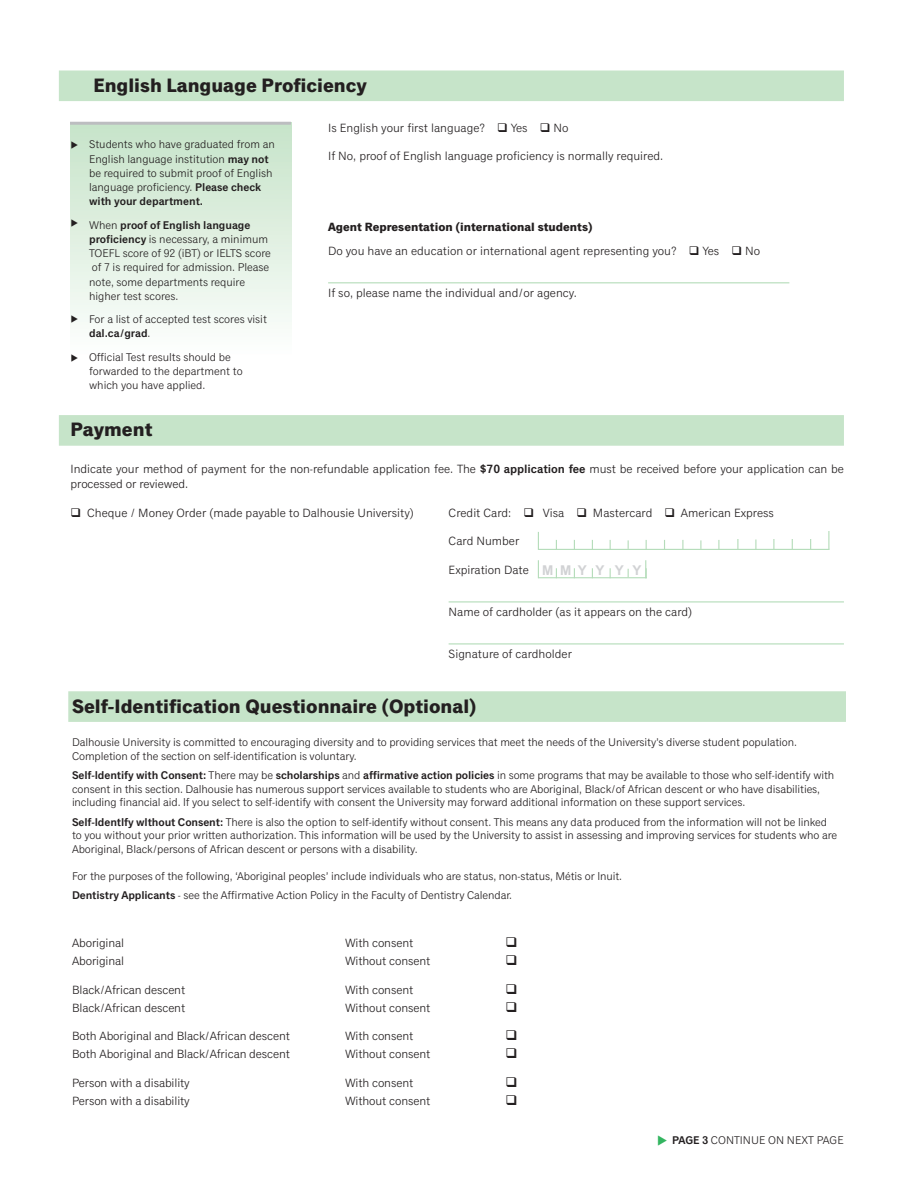
<style>
.page{position:relative;width:918px;height:1188px;background:#fff}
.page>*{position:absolute;margin:0;border:0;box-sizing:border-box;transform-origin:0 0}
.Heads{font:700 19.5px "Classic Grotesque Std";color:#231f20}
.Body_No_Line{font:700 13.5px "Arial";color:#d1d2d4}
.Body_No_Line-2{font:12px/15px "Classic Grotesque Std";color:#231f20}
.Subhead{font:12px "Classic Grotesque Std";letter-spacing:-.01em;color:#231f20}
.Body_Line{font:12px "Classic Grotesque Std";color:#231f20}
.Body_No_Line-3{font:700 12px "Classic Grotesque Std";color:#231f20}
.Body_No_Line-4{font:11.25px/14.2px "Classic Grotesque Std";letter-spacing:-.01em;color:#231f20}
.s1{font-weight:600}
</style>
<div class="page">
<div style="left:59px;top:70px;width:785px;height:31px;background:#c6e4c9;border:2px solid #c6e4c9"></div>
<div style="left:59px;top:415px;width:785px;height:31px;background:#c6e4c9;border:2px solid #c6e4c9"></div>
<hr style="left:328px;top:282px;width:461px;height:1px;background:#b4dcb9">
<div style="left:70px;top:122px;width:221px;height:234px;background:linear-gradient(to bottom,#c5e3c8,#fdfefd)"></div>
<hr style="left:70px;top:122px;width:221px;height:3px;background:#bcbdc0">
<hr style="left:449px;top:601px;width:395px;height:1px;background:#b4dcb9">
<hr style="left:449px;top:643px;width:395px;height:1px;background:#b4dcb9">
<hr style="left:538px;top:549px;width:292px;height:1px;background:#b4dcb9">
<svg style="left:538px;top:532px;width:1px;height:17px"></svg>
<svg style="left:828px;top:531px;width:1px;height:18px"></svg>
<svg style="left:538px;top:560px;width:1px;height:17px"></svg>
<hr style="left:538px;top:577px;width:109px;height:1px;background:#b4dcb9">
<svg style="left:645px;top:560px;width:2px;height:17px"></svg>
<div style="left:68px;top:691px;width:778px;height:31px;background:#c6e4c9;border:2px solid #c6e4c9"></div>
<svg style="left:72px;top:141px;width:6px;height:7px"></svg>
<svg style="left:72px;top:220px;width:6px;height:7px"></svg>
<svg style="left:72px;top:316px;width:6px;height:7px"></svg>
<svg style="left:72px;top:354px;width:6px;height:2px"></svg>
<p class="Heads" style="left:93px;top:75px;width:275px">English Language Proficiency</p>
<p class="Body_No_Line-2" style="left:328px;top:121px;width:242px">Is English your first language? ❑ Yes ❑ No</p>
<p class="Body_No_Line-2" style="left:328px;top:149px;width:337px">If No, proof of English language proficiency is normally required.</p>
<p class="Body_No_Line-4" style="left:89px;top:138px;width:187px">Students who have graduated from an English language institution <span class="s1">may not </span>be required to submit proof of English language proficiency. <span class="s1">Please check with your department.</span></p>
<p class="Body_No_Line-4" style="left:89px;top:218px;width:183px">When <span class="s1">proof of English language proficiency</span> is necessary, a minimum<br>TOEFL score of 92 (iBT) or IELTS score of 7 is required for admission. Please note, some departments require higher test scores.</p>
<p class="Body_No_Line-4" style="left:89px;top:312px;width:179px">For a list of accepted test scores visit <span class="s1">dal.ca/grad</span>.</p>
<p class="Body_No_Line-4" style="left:89px;top:350px;width:155px">Official Test results should be forwarded to the department to which you have applied.</p>
<p class="Heads" style="left:71px;top:418px;width:84px">Payment</p>
<p class="Body_No_Line-2" style="left:71px;top:462px;width:775px">Indicate your method of payment for the non-refundable application fee. The <span class="s1">$70 application fee</span> must be received before your application can be processed or reviewed.</p>
<p class="Body_No_Line-2" style="left:71px;top:506px;width:345px">❑ Cheque / Money Order (made payable to Dalhousie University)</p>
<p class="Body_No_Line-2" style="left:449px;top:506px;width:327px">Credit Card: ❑ Visa ❑ Mastercard ❑ American Express</p>
<p class="Body_No_Line-2" style="left:449px;top:534px;width:72px">Card Number</p>
<p class="Body_No_Line-2" style="left:449px;top:563px;width:82px">Expiration Date</p>
<p class="Body_Line" style="left:449px;top:605px;width:245px">Name of cardholder (as it appears on the card)</p>
<p class="Body_Line" style="left:449px;top:647px;width:125px">Signature of cardholder</p>
<p class="Body_No_Line-3" style="left:328px;top:220px;width:266px">Agent Representation (international students)</p>
<p class="Body_No_Line-2" style="left:328px;top:244px;width:433px">Do you have an education or international agent representing you? ❑ Yes ❑ No</p>
<p class="Body_Line" style="left:328px;top:286px;width:250px">If so, please name the individual and/or agency.</p>
<p class="Body_No_Line" style="left:542px;top:561px;width:101px">M M Y Y Y Y</p>
<p class="Heads" style="left:72px;top:696px;width:406px">Self-Identification Questionnaire (Optional)</p>
<p class="Body_No_Line-4" style="left:72px;top:736px;width:727px;line-height:13.5px">Dalhousie University is committed to encouraging diversity and to providing services that meet the needs of the University’s diverse student population.<br>Completion of the section on self-identification is voluntary.</p>
<p class="Body_No_Line-4" style="left:72px;top:769px;width:764px;line-height:13.5px"><span class="s1">Self-ldentify with Consent:</span> There may be <span class="s1">scholarships</span> and <span class="s1">affirmative action policies</span> in some programs that may be available to those who self-identify with consent in this section. Dalhousie has numerous support services available to students who are Aboriginal, Black/of African descent or who have disabilities, including financial aid. lf you select to self-identify with consent the University may forward additional information on these support services.</p>
<p class="Body_No_Line-4" style="left:72px;top:815px;width:767px;line-height:13.5px"><span class="s1">Self-ldentlfy wlthout Consent:</span> There is also the option to self-identify without consent. This means any data produced from the information will not be linked to you without your prior written authorization. This information will be used by the University to assist in assessing and improving services for students who are<br>Aboriginal, Black/persons of African descent or persons with a disability.</p>
<p class="Body_No_Line-4" style="left:72px;top:869px;width:552px">For the purposes of the following, ‘Aboriginal peoples’ include individuals who are status, non-status, Métis or lnuit.</p>
<p class="Body_No_Line-4" style="left:72px;top:889px;width:442px"><span class="s1">Dentistry Applicants</span> - see the Affirmative Action Policy in the Faculty of Dentistry Calendar.</p>
<p class="Subhead" style="left:72px;top:936px;width:54px">Aboriginal</p>
<p class="Subhead" style="left:345px;top:936px;width:70px">With consent</p>
<p class="Subhead" style="left:72px;top:954px;width:54px">Aboriginal</p>
<p class="Subhead" style="left:345px;top:954px;width:87px">Without consent</p>
<p class="Subhead" style="left:72px;top:983px;width:115px">Black/African descent</p>
<p class="Subhead" style="left:345px;top:983px;width:70px">With consent</p>
<p class="Subhead" style="left:72px;top:1001px;width:115px">Black/African descent</p>
<p class="Subhead" style="left:345px;top:1001px;width:87px">Without consent</p>
<p class="Subhead" style="left:72px;top:1029px;width:220px">Both Aboriginal and Black/African descent</p>
<p class="Subhead" style="left:345px;top:1029px;width:70px">With consent</p>
<p class="Subhead" style="left:72px;top:1047px;width:220px">Both Aboriginal and Black/African descent</p>
<p class="Subhead" style="left:345px;top:1047px;width:87px">Without consent</p>
<p class="Subhead" style="left:72px;top:1076px;width:119px">Person with a disability</p>
<p class="Subhead" style="left:345px;top:1076px;width:70px">With consent</p>
<p class="Subhead" style="left:72px;top:1094px;width:119px">Person with a disability</p>
<p class="Subhead" style="left:345px;top:1094px;width:87px">Without consent</p>
<p class="Body_No_Line-4" style="left:672px;top:1133px;width:173px"><span class="s1">PAGE 3</span> CONTINUE ON NEXT PAGE</p>
</div>
